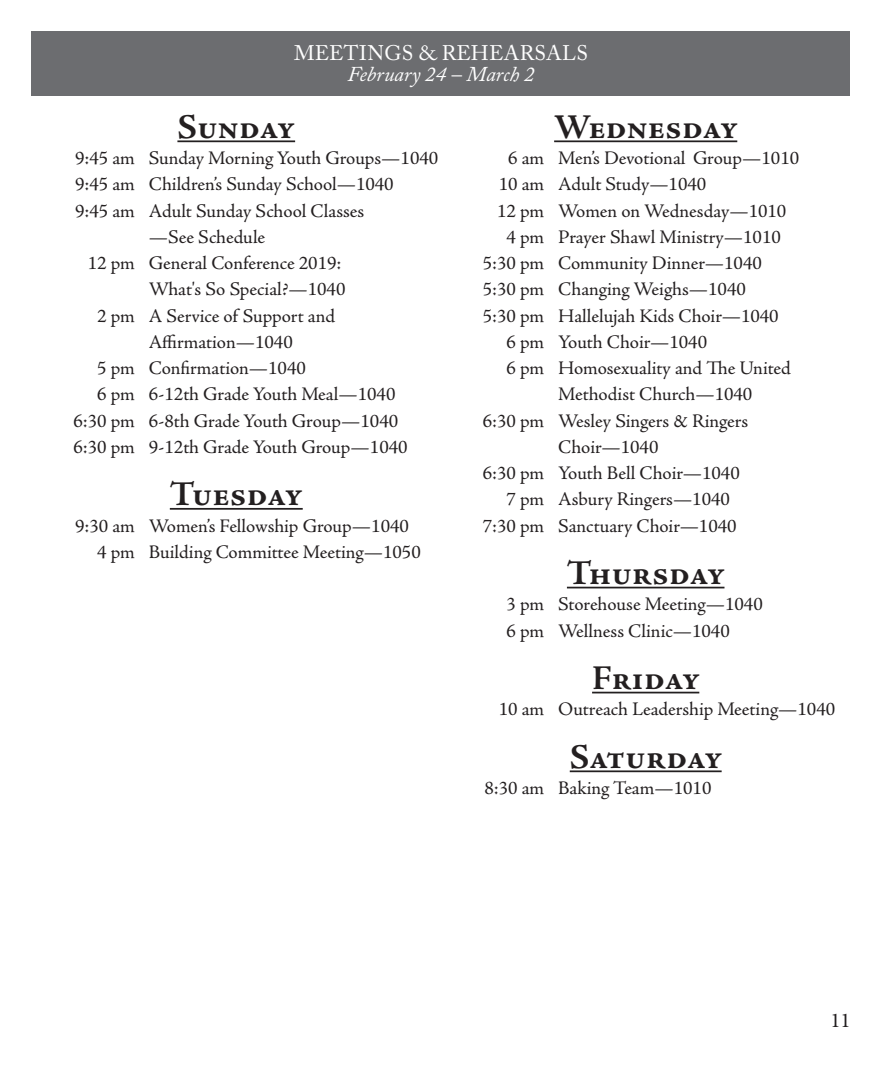
<style>
.page{position:relative;width:882px;height:1071px;background:#fff}
.page>*{position:absolute;margin:0;border:0;box-sizing:border-box;transform-origin:0 0}
.Annoucement_body_tex{font:700 35px "Adobe Jenson Pro";color:#231f20}
.Main_Heading{font:21px "Adobe Caslon Pro";letter-spacing:.015em;color:#fff}
.Main_Heading-2{font:italic 21px "Adobe Caslon Pro";color:#fff}
.t1{font:21px "Minion Pro";color:#231f20}
.Annoucement_body_tex-2{font:19.25px/26.2px "Adobe Jenson Pro";letter-spacing:-.005em;color:#231f20}
.Annoucement_body_tex-3{font:19.25px/26.2px "Adobe Jenson Pro";letter-spacing:.02em;color:#231f20;text-align:center}
</style>
<div class="page">
<div style="left:32px;top:32px;width:818px;height:64px;background:#6c6d70"></div>
<hr style="left:177px;top:140px;width:118px;height:2px;background:#231f20">
<hr style="left:170px;top:508px;width:133px;height:2px;background:#231f20">
<hr style="left:554px;top:140px;width:183px;height:2px;background:#231f20">
<hr style="left:567px;top:587px;width:157px;height:1px;background:#231f20">
<hr style="left:592px;top:692px;width:107px;height:1px;background:#231f20">
<hr style="left:570px;top:770px;width:152px;height:2px;background:#231f20">
<p class="Main_Heading" style="left:294px;top:41px;width:295px">MEETINGS &amp; REHEARSALS</p>
<p class="Main_Heading-2" style="left:347px;top:62px;width:189px">February 24 – March 2</p>
<p class="Annoucement_body_tex" style="left:177px;top:107px;width:119px">Sunday</p>
<p class="Annoucement_body_tex-2" style="left:75px;top:145px;width:365px">9:45 am Sunday Morning Youth Groups—1040</p>
<p class="Annoucement_body_tex-2" style="left:75px;top:172px;width:320px">9:45 am Children’s Sunday School—1040</p>
<p class="Annoucement_body_tex-2" style="left:75px;top:198px;width:291px">9:45 am Adult Sunday School Classes</p>
<p class="Annoucement_body_tex-2" style="left:149px;top:224px;width:118px">—See Schedule</p>
<p class="Annoucement_body_tex-2" style="left:88px;top:250px;width:259px;text-align:right">12 pm General Conference 2019:<br>What's So Special?—1040</p>
<p class="Annoucement_body_tex-3" style="left:97px;top:303px;width:239px">2 pm A Service of Support and<br>Affirmation—1040</p>
<p class="Annoucement_body_tex-2" style="left:97px;top:355px;width:210px">5 pm Confirmation—1040</p>
<p class="Annoucement_body_tex-2" style="left:97px;top:382px;width:300px">6 pm 6-12th Grade Youth Meal—1040</p>
<p class="Annoucement_body_tex-2" style="left:73px;top:408px;width:326px">6:30 pm 6-8th Grade Youth Group—1040</p>
<p class="Annoucement_body_tex-2" style="left:73px;top:434px;width:336px">6:30 pm 9-12th Grade Youth Group—1040</p>
<p class="Annoucement_body_tex" style="left:170px;top:474px;width:134px">Tuesday</p>
<p class="Annoucement_body_tex-2" style="left:75px;top:513px;width:335px">9:30 am Women’s Fellowship Group—1040</p>
<p class="Annoucement_body_tex-2" style="left:97px;top:539px;width:325px">4 pm Building Committee Meeting—1050</p>
<p class="Annoucement_body_tex" style="left:554px;top:107px;width:185px">Wednesday</p>
<p class="Annoucement_body_tex-2" style="left:508px;top:145px;width:293px">6 am Men’s Devotional Group—1010</p>
<p class="Annoucement_body_tex-2" style="left:499px;top:172px;width:209px">10 am Adult Study—1040</p>
<p class="Annoucement_body_tex-2" style="left:497px;top:198px;width:291px">12 pm Women on Wednesday—1010</p>
<p class="Annoucement_body_tex-2" style="left:507px;top:224px;width:276px">4 pm Prayer Shawl Ministry—1010</p>
<p class="Annoucement_body_tex-2" style="left:483px;top:250px;width:281px">5:30 pm Community Dinner—1040</p>
<p class="Annoucement_body_tex-2" style="left:483px;top:277px;width:265px">5:30 pm Changing Weighs—1040</p>
<p class="Annoucement_body_tex-2" style="left:483px;top:303px;width:297px">5:30 pm Hallelujah Kids Choir—1040</p>
<p class="Annoucement_body_tex-2" style="left:507px;top:329px;width:202px">6 pm Youth Choir—1040</p>
<p class="Annoucement_body_tex-2" style="left:558px;top:355px;width:234px;text-indent:-52px">6 pm Homosexuality and The United<br>Methodist Church—1040</p>
<p class="Annoucement_body_tex-2" style="left:558px;top:408px;width:191px;text-indent:-75px">6:30 pm Wesley Singers &amp; Ringers<br>Choir—1040</p>
<p class="Annoucement_body_tex-2" style="left:483px;top:460px;width:258px">6:30 pm Youth Bell Choir—1040</p>
<p class="Annoucement_body_tex-2" style="left:507px;top:487px;width:225px">7 pm Asbury Ringers—1040</p>
<p class="Annoucement_body_tex-2" style="left:483px;top:513px;width:255px">7:30 pm Sanctuary Choir—1040</p>
<p class="Annoucement_body_tex" style="left:567px;top:553px;width:160px">Thursday</p>
<p class="Annoucement_body_tex-2" style="left:507px;top:592px;width:258px">3 pm Storehouse Meeting—1040</p>
<p class="Annoucement_body_tex-2" style="left:507px;top:618px;width:225px">6 pm Wellness Clinic—1040</p>
<p class="Annoucement_body_tex" style="left:592px;top:658px;width:109px">Friday</p>
<p class="Annoucement_body_tex-2" style="left:499px;top:697px;width:338px">10 am Outreach Leadership Meeting—1040</p>
<p class="Annoucement_body_tex" style="left:570px;top:737px;width:154px">Saturday</p>
<p class="Annoucement_body_tex-2" style="left:485px;top:775px;width:228px">8:30 am Baking Team—1010</p>
<p class="t1" style="left:830px;top:1008px;width:22px">11</p>
</div>
